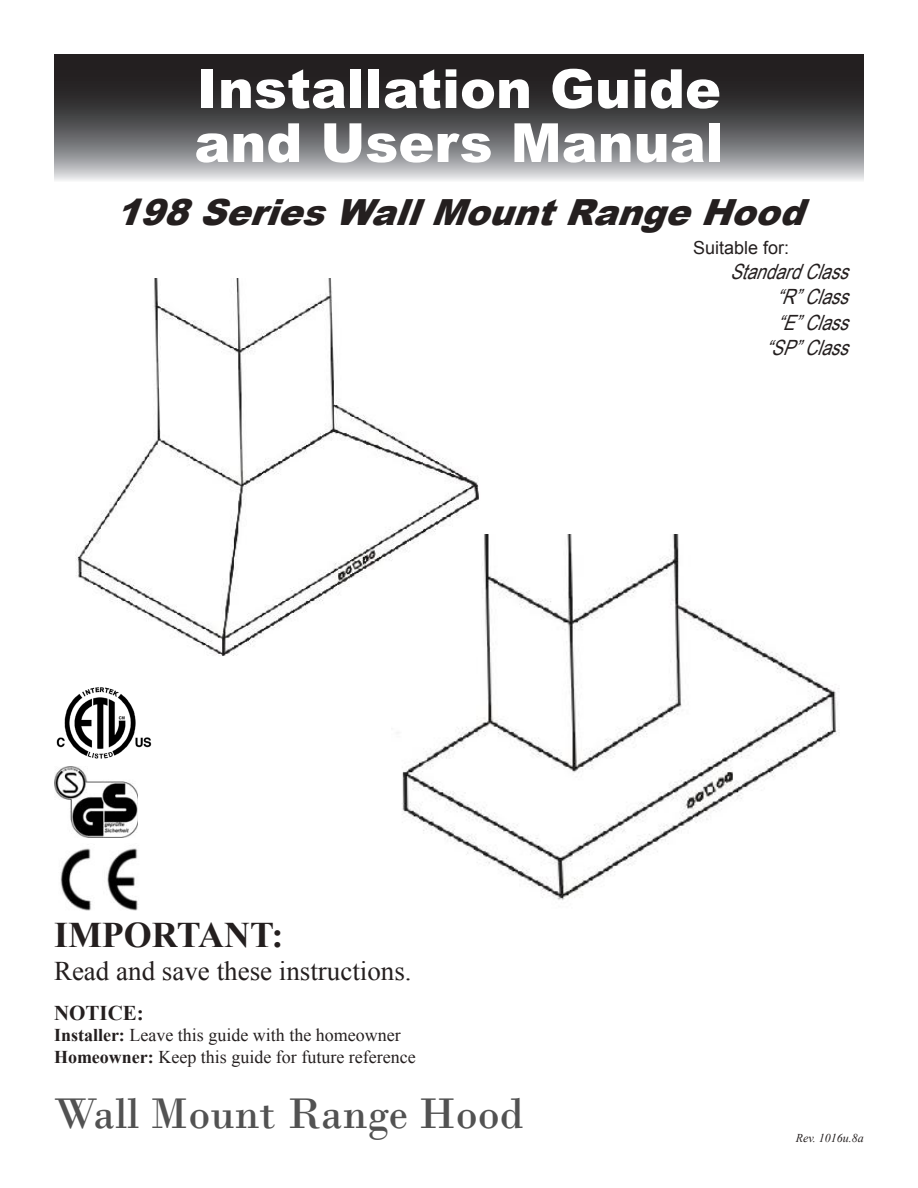
<style>
.page{position:relative;width:918px;height:1188px;background:#fff}
.page>*{position:absolute;margin:0;border:0;box-sizing:border-box;transform-origin:0 0}
.t1{font:900 54px/54px "Arial";color:#fff}
.t2{font:45px "Bodoni";color:#525252}
.t3{font:italic 900 36px "Arial";color:#241f1f}
.t4{font:700 36px "Times New Roman";color:#241f1f}
.t5{font:27px "Times New Roman";color:#241f1f}
.t6{font:italic 21px/25.2px "Arial Narrow";color:#241f1f;text-align:right}
.t7{font:700 21px "Times New Roman";color:#241f1f}
.t8{font:18px/21.6px "Times New Roman";color:#241f1f}
.t9{font:18px "Arial";color:#241f1f}
.t10{font:italic 12px "Times New Roman";color:#241f1f}
.s1{font-weight:700}
</style>
<div class="page">
<svg style="left:54px;top:54px;width:810px;height:127px;background:#5b5a5c"></svg>
<img style="left:60px;top:848px;width:78px;height:63px">
<img style="left:54px;top:766px;width:83px;height:72px">
<img style="left:56px;top:687px;width:96px;height:72px">
<img style="left:402px;top:535px;width:437px;height:366px">
<img style="left:75px;top:278px;width:405px;height:378px">
<h1 class="t1" style="left:194px;top:60px;width:531px">Installation Guide and Users Manual</h1>
<h3 class="t3" style="left:115px;top:186px;width:707px">198SeriesWallMountRangeHood</h3>
<p class="t9" style="left:693px;top:236px;width:98px">Suitable for:</p>
<p class="t6" style="left:730px;top:258px;width:130px">StandardClass “R”Class “E”Class “SP”Class</p>
<h3 class="t4" style="left:54px;top:911px;width:231px">IMPORTANT:</h3>
<h3 class="t5" style="left:54px;top:953px;width:359px">Read and save these instructions.</h3>
<p class="t7" style="left:54px;top:998px;width:91px">NOTICE:</p>
<p class="t8" style="left:54px;top:1024px;width:363px"><span class="s1">Installer:</span> Leave this guide with the homeowner<br><span class="s1">Homeowner:</span> Keep this guide for future reference</p>
<h2 class="t2" style="left:54px;top:1087px;width:471px">Wall Mount Range Hood</h2>
<p class="t10" style="left:796px;top:1130px;width:70px">Rev. 1016u.8a</p>
</div>
